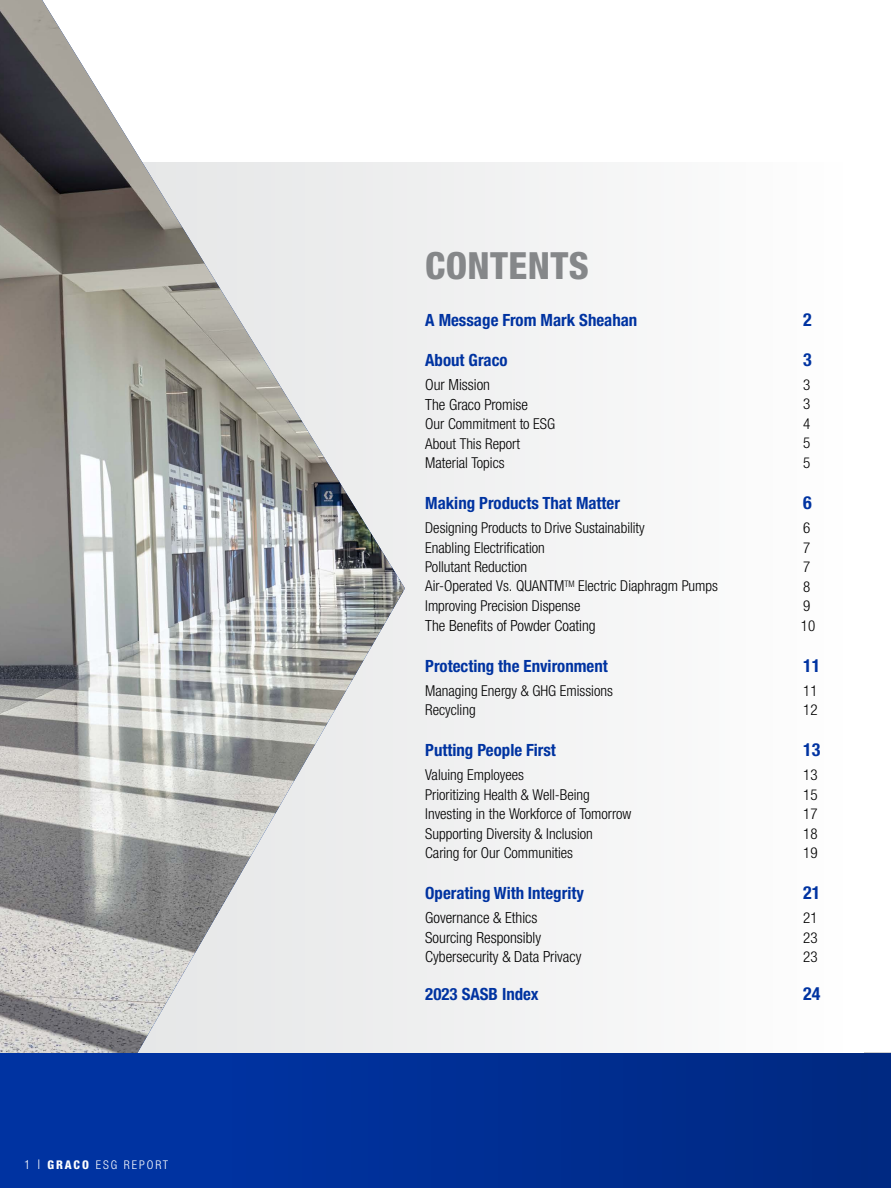
<style>
.page{position:relative;width:891px;height:1188px;background:#fff}
.page>*{position:absolute;margin:0;border:0;box-sizing:border-box;transform-origin:0 0}
.t1{font:800 condensed 37.5px "Helvetica Neue LTW1 G";letter-spacing:.01em;color:#858789}
.t2{font:700 condensed 18px "Helvetica Neue LTW1 G";color:#0033a1}
.t3{font:700 condensed 16.8px "Helvetica Neue LTW1 G";color:#0033a1}
.t4{font:300 condensed 15.3px "Helvetica Neue LTW1 G";color:#000}
.t5{font:300 condensed 15px "Helvetica Neue LTW1 G";color:#000}
.t6{font:300 condensed 12px "Helvetica Neue LTW1 G";letter-spacing:.16em;color:#fff}
.s1{font-family:"Helvetica LT Std"}
.s2{font-size:13.35px}
.s3{font-weight:800}
</style>
<div class="page">
<div style="left:0;top:162px;width:843px;height:891px;background:#f5f6f6"></div>
<img style="left:0;top:0;width:405px;height:1053px">
<div style="left:0;top:1053px;width:864px;height:135px;background:linear-gradient(to right,#0035a7,#002984)"></div>
<div style="left:864px;top:1053px;width:27px;height:135px;background:#002982"></div>
<p class="t6" style="left:24px;top:1157px;width:145px"><span class="s1">1</span> <span class="s2">I</span> <span class="s3">GRACO</span> ESG REPORT</p>
<h2 class="t1" style="left:425px;top:243px;width:165px">CONTENTS</h2>
<p class="t3" style="left:425px;top:310px;width:214px">A Message From Mark Sheahan</p>
<p class="t3" style="left:425px;top:350px;width:84px">About Graco</p>
<p class="t4" style="left:425px;top:376px;width:66px">Our Mission</p>
<p class="t4" style="left:425px;top:395px;width:104px">The Graco Promise</p>
<p class="t5" style="left:425px;top:415px;width:131px">Our Commitment to ESG</p>
<p class="t5" style="left:425px;top:435px;width:96px">About This Report</p>
<p class="t5" style="left:425px;top:454px;width:81px">Material Topics</p>
<p class="t3" style="left:425px;top:493px;width:196px">Making Products That Matter</p>
<p class="t5" style="left:425px;top:519px;width:221px">Designing Products to Drive Sustainability</p>
<p class="t5" style="left:425px;top:538px;width:121px">Enabling Electrification</p>
<p class="t5" style="left:425px;top:558px;width:103px">Pollutant Reduction</p>
<p class="t5" style="left:425px;top:577px;width:294px">Air-Operated Vs. QUANTM<sup>TM</sup> Electric Diaphragm Pumps</p>
<p class="t5" style="left:425px;top:597px;width:157px">Improving Precision Dispense</p>
<p class="t4" style="left:425px;top:616px;width:172px">The Benefits of Powder Coating</p>
<p class="t3" style="left:425px;top:656px;width:184px">Protecting the Environment</p>
<p class="t5" style="left:425px;top:682px;width:189px">Managing Energy &amp; GHG Emissions</p>
<p class="t5" style="left:425px;top:701px;width:52px">Recycling</p>
<p class="t3" style="left:425px;top:740px;width:132px">Putting People First</p>
<p class="t5" style="left:425px;top:766px;width:100px">Valuing Employees</p>
<p class="t5" style="left:425px;top:786px;width:166px">Prioritizing Health &amp; Well-Being</p>
<p class="t5" style="left:425px;top:805px;width:208px">Investing in the Workforce of Tomorrow</p>
<p class="t5" style="left:425px;top:825px;width:169px">Supporting Diversity &amp; Inclusion</p>
<p class="t5" style="left:425px;top:844px;width:149px">Caring for Our Communities</p>
<p class="t3" style="left:425px;top:883px;width:160px">Operating With Integrity</p>
<p class="t4" style="left:425px;top:909px;width:114px">Governance &amp; Ethics</p>
<p class="t4" style="left:425px;top:929px;width:117px">Sourcing Responsibly</p>
<p class="t4" style="left:425px;top:948px;width:158px">Cybersecurity &amp; Data Privacy</p>
<p class="t3" style="left:425px;top:984px;width:115px">2023 SASB Index</p>
<p class="t2" style="left:803px;top:983px;width:19px">24</p>
<p class="t2" style="left:803px;top:309px;width:10px">2</p>
<p class="t2" style="left:803px;top:349px;width:10px">3</p>
<p class="t5" style="left:803px;top:376px;width:9px">3</p>
<p class="t5" style="left:803px;top:395px;width:9px">3</p>
<p class="t5" style="left:803px;top:415px;width:9px">4</p>
<p class="t5" style="left:803px;top:434px;width:9px">5</p>
<p class="t5" style="left:803px;top:454px;width:9px">5</p>
<p class="t2" style="left:803px;top:492px;width:10px">6</p>
<p class="t5" style="left:803px;top:519px;width:9px">6</p>
<p class="t5" style="left:803px;top:538px;width:9px">7</p>
<p class="t5" style="left:803px;top:558px;width:9px">7</p>
<p class="t5" style="left:803px;top:577px;width:9px">8</p>
<p class="t5" style="left:803px;top:597px;width:9px">9</p>
<p class="t5" style="left:801px;top:616px;width:16px">10</p>
<p class="t2" style="left:803px;top:654px;width:19px">11</p>
<p class="t5" style="left:803px;top:682px;width:16px">11</p>
<p class="t5" style="left:803px;top:701px;width:16px">12</p>
<p class="t2" style="left:803px;top:739px;width:19px">13</p>
<p class="t5" style="left:803px;top:766px;width:16px">13</p>
<p class="t5" style="left:803px;top:786px;width:16px">15</p>
<p class="t5" style="left:803px;top:805px;width:16px">17</p>
<p class="t5" style="left:803px;top:825px;width:16px">18</p>
<p class="t5" style="left:803px;top:844px;width:16px">19</p>
<p class="t2" style="left:803px;top:882px;width:19px">21</p>
<p class="t5" style="left:803px;top:909px;width:16px">21</p>
<p class="t5" style="left:803px;top:929px;width:16px">23</p>
<p class="t5" style="left:803px;top:948px;width:16px">23</p>
</div>
